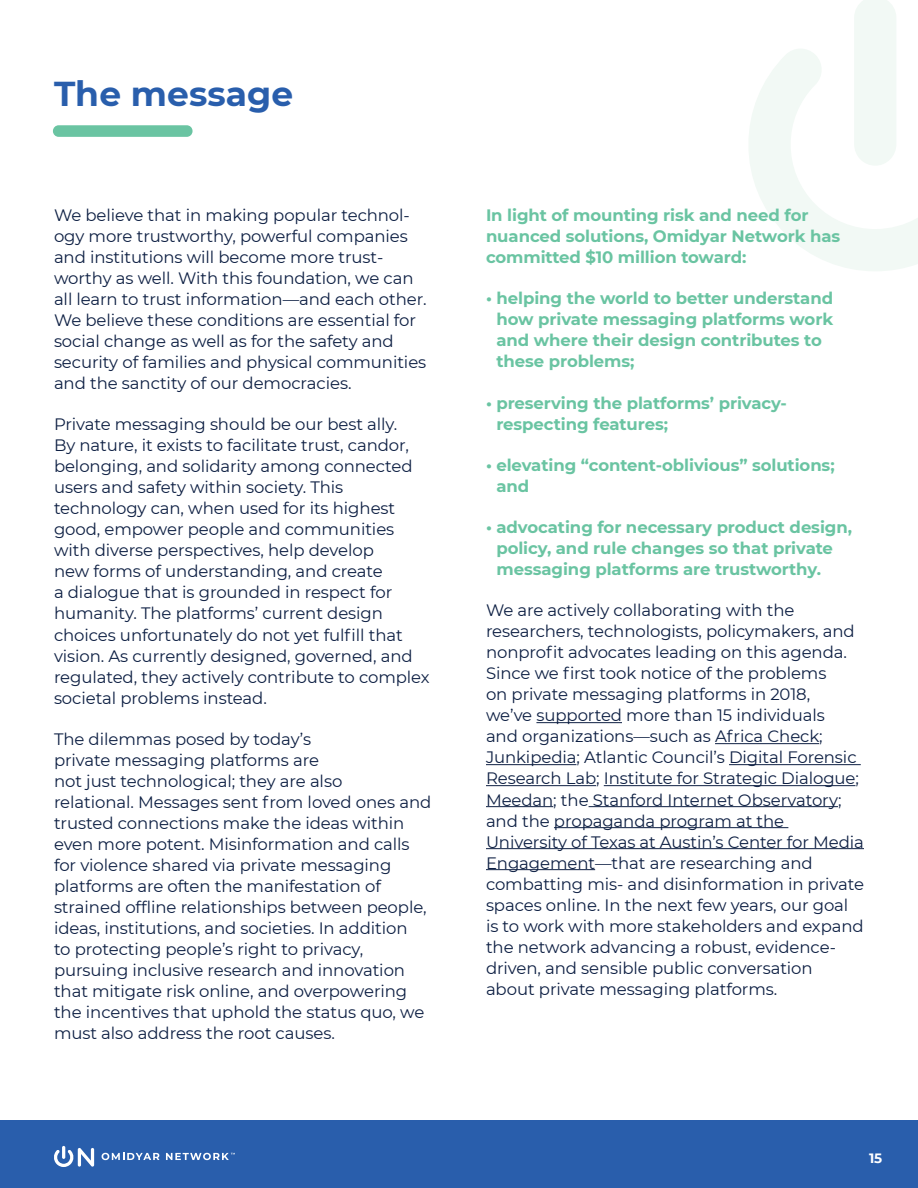
<style>
.page{position:relative;width:918px;height:1188px;background:#fff}
.page>*{position:absolute;margin:0;border:0;box-sizing:border-box;transform-origin:0 0}
.t1{font:700 34.5px "Montserrat";color:#295eac}
.t2{font:16.5px/21px "Montserrat";letter-spacing:-.005em;color:#0d1f43}
.t3{font:700 16.5px/21px "Montserrat";letter-spacing:-.005em;color:#6ac4a2}
.t4{font:700 13.5px "Montserrat";color:#fff}
</style>
<div class="page">
<svg style="left:749px;top:0;width:169px;height:271px"></svg>
<div style="left:0;top:1120px;width:918px;height:68px;background:#295eac"></div>
<svg style="left:54px;top:1146px;width:40px;height:21px"></svg>
<svg style="left:102px;top:1153px;width:57px;height:7px"></svg>
<svg style="left:166px;top:1153px;width:69px;height:7px"></svg>
<hr style="left:536px;top:722px;width:86px;height:1px;background:#0d1f43">
<hr style="left:715px;top:743px;width:104px;height:1px;background:#0d1f43">
<hr style="left:486px;top:764px;width:90px;height:1px;background:#0d1f43">
<hr style="left:729px;top:764px;width:132px;height:1px;background:#0d1f43">
<hr style="left:486px;top:785px;width:110px;height:1px;background:#0d1f43">
<hr style="left:604px;top:785px;width:251px;height:1px;background:#0d1f43">
<hr style="left:486px;top:806px;width:67px;height:1px;background:#0d1f43">
<hr style="left:589px;top:806px;width:249px;height:1px;background:#0d1f43">
<hr style="left:554px;top:827px;width:234px;height:1px;background:#0d1f43">
<hr style="left:486px;top:848px;width:378px;height:1px;background:#0d1f43">
<hr style="left:486px;top:869px;width:109px;height:1px;background:#0d1f43">
<div style="left:53px;top:125px;width:140px;height:12px;background:#6ac4a2;border-radius:6px"></div>
<h1 class="t1" style="left:54px;top:69px;width:241px">The message</h1>
<p class="t2" style="left:54px;top:204px;width:374px">We believe that in making popular technol&shy;ogy more trustworthy, powerful companies and institutions will become more trust&shy;worthy as well. With this foundation, we can all learn to trust information—and each other.<br>We believe these conditions are essential for social change as well as for the safety and security of families and physical communities and the sanctity of our democracies.</p>
<p class="t2" style="left:54px;top:414px;width:377px">Private messaging should be our best ally.<br>By nature, it exists to facilitate trust, candor, belonging, and solidarity among connected users and safety within society. This technology can, when used for its highest good, empower people and communities with diverse perspectives, help develop<br>new forms of understanding, and create<br>a dialogue that is grounded in respect for humanity. The platforms’ current design choices unfortunately do not yet fulfill that vision. As currently designed, governed, and regulated, they actively contribute to complex societal problems instead.</p>
<p class="t2" style="left:54px;top:728px;width:379px">The dilemmas posed by today’s<br>private messaging platforms are<br>not just technological; they are also<br>relational. Messages sent from loved ones and trusted connections make the ideas within even more potent. Misinformation and calls for violence shared via private messaging platforms are often the manifestation of strained offline relationships between people, ideas, institutions, and societies. In addition<br>to protecting people’s right to privacy, pursuing inclusive research and innovation that mitigate risk online, and overpowering the incentives that uphold the status quo, we must also address the root causes.</p>
<p class="t3" style="left:486px;top:204px;width:356px">In light of mounting risk and need for nuanced solutions, Omidyar Network has committed $10 million toward:</p>
<p class="t3" style="left:496px;top:287px;width:338px;text-indent:-10px">• helping the world to better understand how private messaging platforms work and where their design contributes to these problems;</p>
<p class="t3" style="left:496px;top:392px;width:292px;text-indent:-10px">• preserving the platforms’ privacy&shy;respecting features;</p>
<p class="t3" style="left:496px;top:454px;width:340px;text-indent:-10px">• elevating “content-oblivious” solutions; and</p>
<p class="t3" style="left:496px;top:516px;width:357px;text-indent:-10px">• advocating for necessary product design, policy, and rule changes so that private messaging platforms are trustworthy.</p>
<p class="t2" style="left:486px;top:600px;width:380px">We are actively collaborating with the researchers, technologists, policymakers, and nonprofit advocates leading on this agenda.<br>Since we first took notice of the problems<br>on private messaging platforms in 2018,<br>we’ve supported more than 15 individuals<br>and organizations—such as Africa Check; Junkipedia; Atlantic Council’s Digital Forensic Research Lab; Institute for Strategic Dialogue; Meedan; the Stanford Internet Observatory; and the propaganda program at the University of Texas at Austin’s Center for Media Engagement—that are researching and combatting mis- and disinformation in private spaces online. In the next few years, our goal is to work with more stakeholders and expand the network advancing a robust, evidence&shy;driven, and sensible public conversation about private messaging platforms.</p>
<p class="t4" style="left:869px;top:1149px;width:15px">15</p>
</div>
